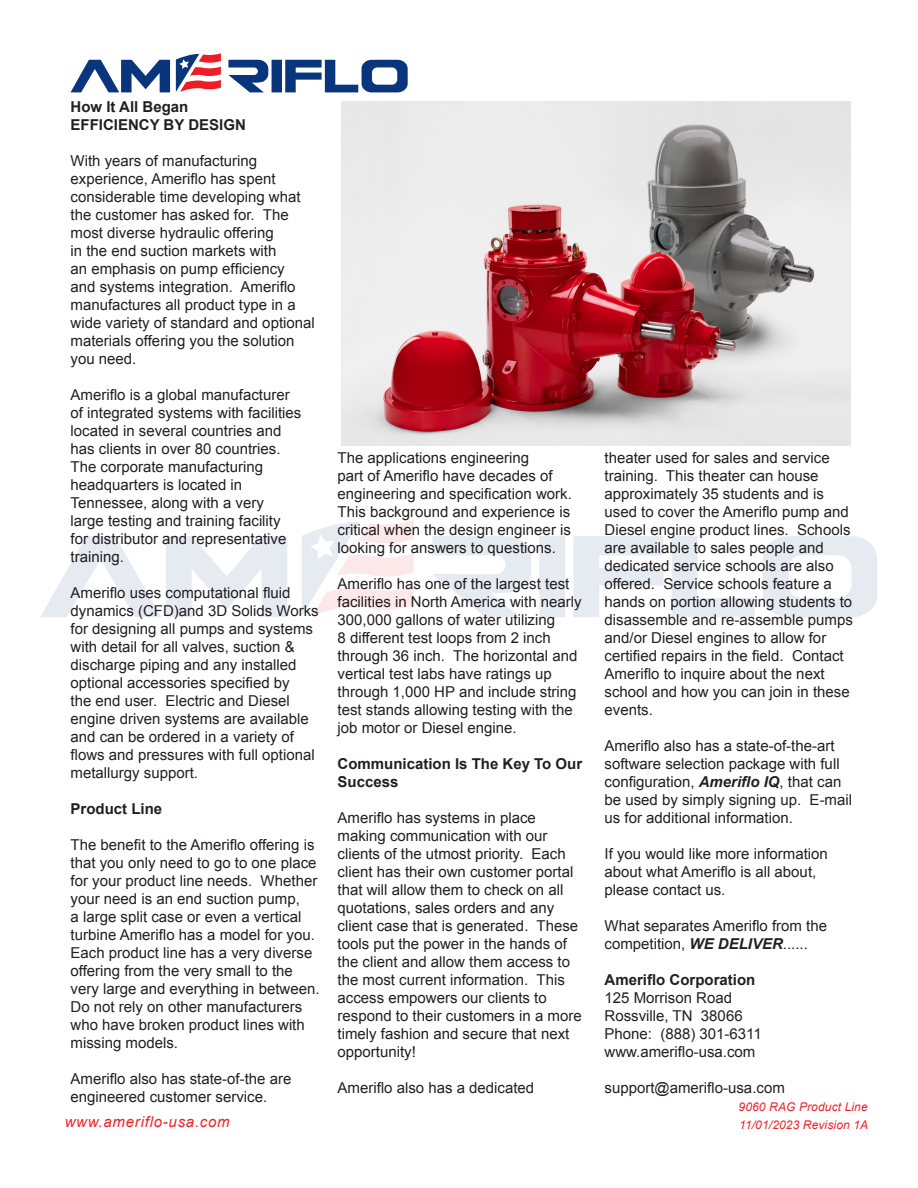
<style>
.page{position:relative;width:918px;height:1188px;background:#fff}
.page>*{position:absolute;margin:0;border:0;box-sizing:border-box;transform-origin:0 0}
.t1{font:15px/18px "Arial";color:#231f20}
.t2{font:700 15px/18px "Arial";color:#231f20}
.Company_Name{font:italic 15px "Arial";letter-spacing:.05em;color:#ee2228}
.Head_2{font:italic 12px/18px "Arial";letter-spacing:.01em;color:#ee2228}
.s1{font-weight:700;font-style:italic}
</style>
<div class="page">
<svg style="left:71px;top:60px;width:99px;height:32px"></svg>
<div style="left:272px;top:60px;width:10px;height:32px;background:#08357c"></div>
<svg style="left:285px;top:60px;width:123px;height:32px"></svg>
<svg style="left:176px;top:53px;width:45px;height:39px"></svg>
<svg style="left:228px;top:60px;width:40px;height:32px"></svg>
<img style="left:341px;top:101px;width:509px;height:344px">
<svg style="left:41px;top:536px;width:246px;height:81px"></svg>
<div style="left:539px;top:536px;width:26px;height:81px;background:#e6ebf2"></div>
<svg style="left:573px;top:536px;width:91px;height:81px"></svg>
<svg style="left:672px;top:536px;width:83px;height:81px"></svg>
<svg style="left:763px;top:536px;width:114px;height:81px"></svg>
<svg style="left:302px;top:520px;width:112px;height:95px"></svg>
<svg style="left:432px;top:536px;width:99px;height:81px"></svg>
<p class="t2" style="left:71px;top:98px;width:119px">How It All Began</p>
<p class="t2" style="left:71px;top:116px;width:177px">EFFICIENCY BY DESIGN</p>
<p class="t1" style="left:71px;top:152px;width:246px">With years of manufacturing experience, Ameriflo has spent considerable time developing what the customer has asked for. The most diverse hydraulic offering<br>in the end suction markets with<br>an emphasis on pump efficiency<br>and systems integration. Ameriflo manufactures all product type in a wide variety of standard and optional materials offering you the solution you need.</p>
<p class="t1" style="left:71px;top:386px;width:232px">Ameriflo is a global manufacturer of integrated systems with facilities located in several countries and has clients in over 80 countries.<br>The corporate manufacturing headquarters is located in<br>Tennessee, along with a very<br>large testing and training facility for distributor and representative training.</p>
<p class="t1" style="left:71px;top:584px;width:250px">Ameriflo uses computational fluid dynamics (CFD)and 3D Solids Works for designing all pumps and systems with detail for all valves, suction &amp; discharge piping and any installed optional accessories specified by<br>the end user. Electric and Diesel engine driven systems are available and can be ordered in a variety of flows and pressures with full optional metallurgy support.</p>
<p class="t2" style="left:71px;top:800px;width:93px">Product Line</p>
<p class="t1" style="left:71px;top:836px;width:250px">The benefit to the Ameriflo offering is that you only need to go to one place for your product line needs. Whether your need is an end suction pump,<br>a large split case or even a vertical turbine Ameriflo has a model for you.<br>Each product line has a very diverse offering from the very small to the very large and everything in between.<br>Do not rely on other manufacturers who have broken product lines with missing models.</p>
<p class="t1" style="left:71px;top:1070px;width:222px">Ameriflo also has state-of-the are engineered customer service.</p>
<p class="Company_Name" style="left:65px;top:1112px;width:167px">www.ameriflo-usa.com</p>
<p class="t1" style="left:338px;top:449px;width:236px">The applications engineering<br>part of Ameriflo have decades of engineering and specification work.<br>This background and experience is critical when the design engineer is looking for answers to questions.</p>
<p class="t1" style="left:338px;top:575px;width:246px">Ameriflo has one of the largest test facilities in North America with nearly 300,000 gallons of water utilizing<br>8 different test loops from 2 inch through 36 inch. The horizontal and vertical test labs have ratings up through 1,000 HP and include string test stands allowing testing with the job motor or Diesel engine.</p>
<p class="t2" style="left:338px;top:756px;width:246px">Communication Is The Key To Our<br>Success</p>
<p class="t1" style="left:338px;top:809px;width:246px">Ameriflo has systems in place making communication with our clients of the utmost priority. Each client has their own customer portal that will allow them to check on all quotations, sales orders and any client case that is generated. These tools put the power in the hands of the client and allow them access to the most current information. This access empowers our clients to respond to their customers in a more timely fashion and secure that next opportunity!</p>
<p class="t1" style="left:338px;top:1079px;width:198px">Ameriflo also has a dedicated</p>
<p class="t1" style="left:605px;top:449px;width:250px">theater used for sales and service training. This theater can house approximately 35 students and is used to cover the Ameriflo pump and Diesel engine product lines. Schools are available to sales people and dedicated service schools are also offered. Service schools feature a hands on portion allowing students to disassemble and re-assemble pumps and/or Diesel engines to allow for certified repairs in the field. Contact Ameriflo to inquire about the next school and how you can join in these events.</p>
<p class="t1" style="left:605px;top:737px;width:249px">Ameriflo also has a state-of-the-art software selection package with full configuration, <span class="s1">Ameriflo IQ</span>, that can be used by simply signing up. E-mail us for additional information.</p>
<p class="t1" style="left:605px;top:845px;width:225px">If you would like more information about what Ameriflo is all about, please contact us.</p>
<p class="t1" style="left:605px;top:917px;width:224px">What separates Ameriflo from the competition, <span class="s1">WE DELIVER</span>......</p>
<p class="t2" style="left:605px;top:972px;width:152px">Ameriflo Corporation</p>
<p class="t1" style="left:605px;top:989px;width:129px">125 Morrison Road</p>
<p class="t1" style="left:605px;top:1007px;width:140px">Rossville, TN 38066</p>
<p class="t1" style="left:605px;top:1025px;width:159px">Phone: (888) 301-6311</p>
<p class="t1" style="left:605px;top:1043px;width:152px">www.ameriflo-usa.com</p>
<p class="t1" style="left:605px;top:1079px;width:182px">support@ameriflo-usa.com</p>
<p class="Head_2" style="left:739px;top:1098px;width:131px">9060 RAG Product Line<br>11/01/2023 Revision 1A</p>
</div>
